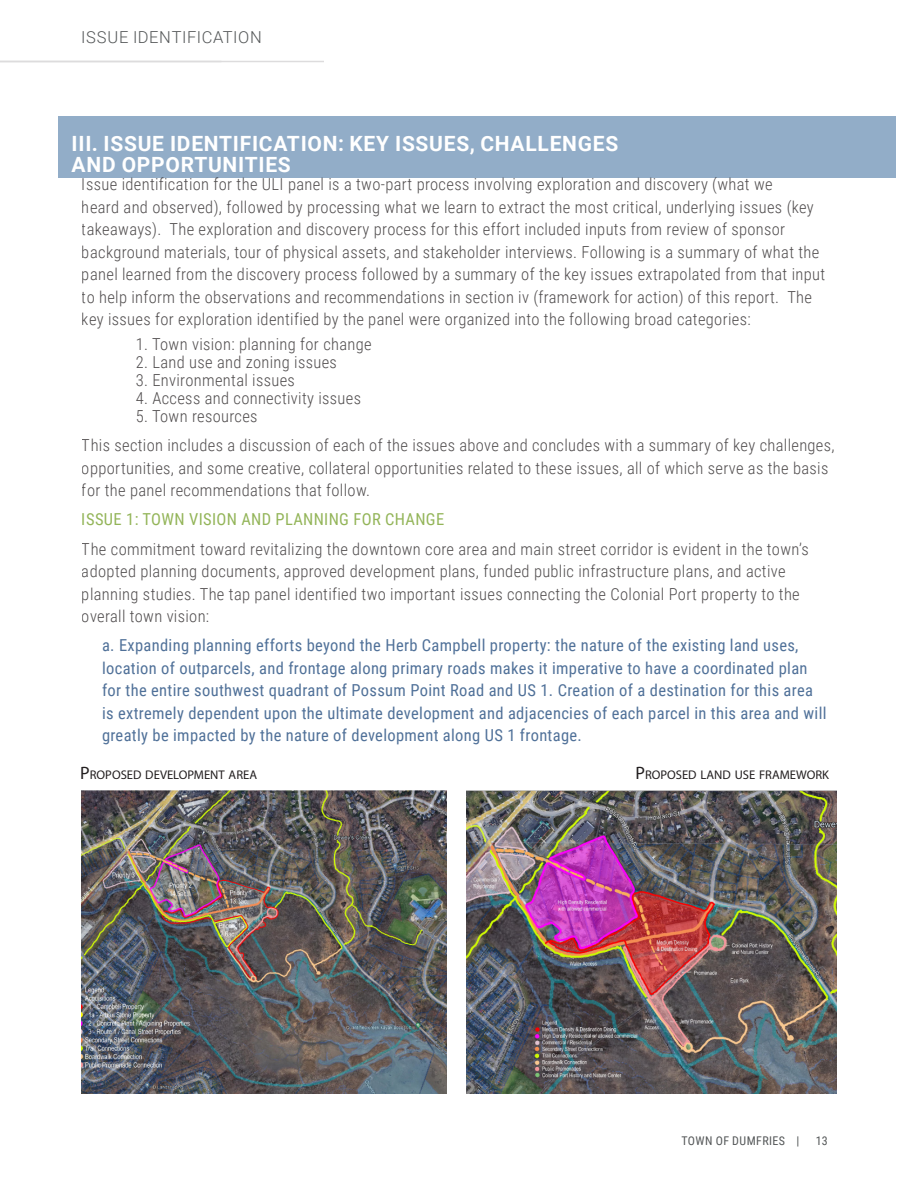
<style>
.page{position:relative;width:918px;height:1188px;background:#fff}
.page>*{position:absolute;margin:0;border:0;box-sizing:border-box;transform-origin:0 0}
.BODY_TXT{font:700 21px/21px "Roboto";letter-spacing:.035em;color:#fff}
.t1{font:300 16.5px/22.5px "Roboto Condensed";letter-spacing:.02em;color:#231f20}
.t2{font:16.5px/22.5px "Roboto Condensed";letter-spacing:.02em;color:#244d7f}
.t3{font:16.5px "Roboto Condensed";letter-spacing:.02em;color:#78a22f}
.Section_Heading{font:300 16.5px "Roboto";letter-spacing:.035em;color:#545758}
.Body{font:12.6px "Myriad Pro";color:#231f20}
.t4{font:12px "Roboto Condensed";letter-spacing:.035em;color:#545758}
.s1{font-size:18px}
</style>
<div class="page">
<hr style="left:0;top:61px;width:324px;height:1px;background:#dddcdd">
<img style="left:82px;top:791px;width:364px;height:303px">
<div style="left:58px;top:117px;width:837px;height:61px;background:#92adc8"></div>
<img style="left:467px;top:791px;width:369px;height:303px">
<p class="Section_Heading" style="left:81px;top:26px;width:182px">ISSUE IDENTIFICATION</p>
<p class="BODY_TXT" style="left:72px;top:132px;width:548px">III. ISSUE IDENTIFICATION: KEY ISSUES, CHALLENGES<br>AND OPPORTUNITIES</p>
<p class="t1" style="left:82px;top:172px;width:745px">Issue identification for the ULI panel is a two-part process involving exploration and discovery (what we<br>heard and observed), followed by processing what we learn to extract the most critical, underlying issues (key takeaways). The exploration and discovery process for this effort included inputs from review of sponsor background materials, tour of physical assets, and stakeholder interviews. Following is a summary of what the panel learned from the discovery process followed by a summary of the key issues extrapolated from that input to help inform the observations and recommendations in section iv (framework for action) of this report. The key issues for exploration identified by the panel were organized into the following broad categories:</p>
<p class="t1" style="left:136px;top:332px;width:237px">1. Town vision: planning for change</p>
<p class="t1" style="left:136px;top:350px;width:203px">2. Land use and zoning issues</p>
<p class="t1" style="left:136px;top:368px;width:161px">3. Environmental issues</p>
<p class="t1" style="left:136px;top:386px;width:227px">4. Access and connectivity issues</p>
<p class="t1" style="left:82px;top:401px;width:754px;line-height:29.2px;text-indent:54px">5. Town resources<br>This section includes a discussion of each of the issues above and concludes with a summary of key challenges,</p>
<p class="t1" style="left:82px;top:456px;width:748px">opportunities, and some creative, collateral opportunities related to these issues, all of which serve as the basis for the panel recommendations that follow.</p>
<p class="t3" style="left:82px;top:508px;width:364px">ISSUE 1: TOWN VISION AND PLANNING FOR CHANGE</p>
<p class="t1" style="left:82px;top:537px;width:728px">The commitment toward revitalizing the downtown core area and main street corridor is evident in the town’s adopted planning documents, approved development plans, funded public infrastructure plans, and active planning studies. The tap panel identified two important issues connecting the Colonial Port property to the overall town vision:</p>
<p class="t2" style="left:102px;top:634px;width:726px">a. Expanding planning efforts beyond the Herb Campbell property: the nature of the existing land uses, location of outparcels, and frontage along primary roads makes it imperative to have a coordinated plan for the entire southwest quadrant of Possum Point Road and US 1. Creation of a destination for this area is extremely dependent upon the ultimate development and adjacencies of each parcel in this area and will greatly be impacted by the nature of development along US 1 frontage.</p>
<p class="Body" style="left:80px;top:767px;width:178px"><span class="s1">P</span>ROPOSED DEVELOPMENT AREA</p>
<p class="Body" style="left:635px;top:767px;width:195px"><span class="s1">P</span>ROPOSED LAND USE FRAMEWORK</p>
<p class="t4" style="left:681px;top:1132px;width:119px">TOWN OF DUMFRIES |</p>
<p class="t4" style="left:816px;top:1132px;width:13px">13</p>
</div>
